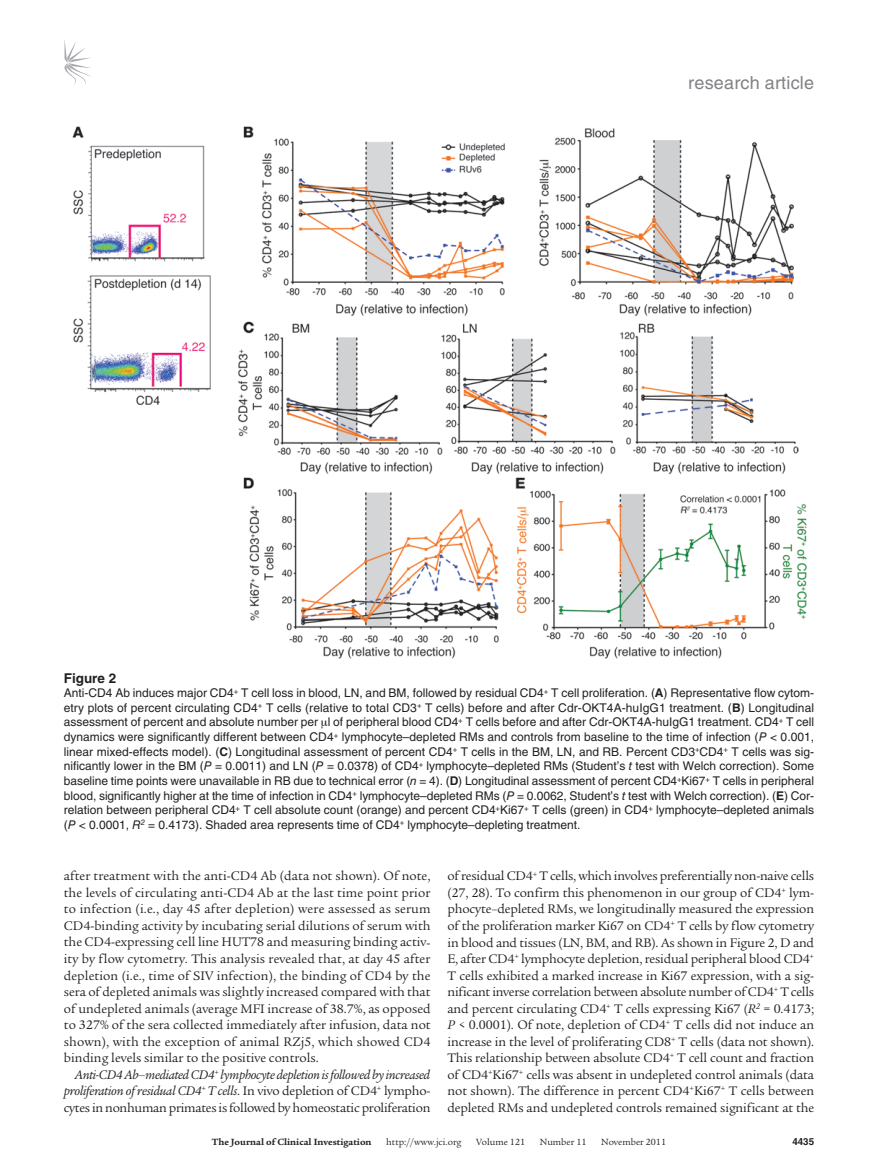
<style>
.page{position:relative;width:878px;height:1175px;background:#fff}
.page>*{position:absolute;margin:0;border:0;box-sizing:border-box;transform-origin:0 0}
.t1{font:18px "Helvetica LT Std";letter-spacing:.01em;color:#808285}
.t2{font:13.5px/16.5px "Legacy Serif Std";letter-spacing:-.005em;color:#231f20;text-align:justify}
.t3{font:italic 13.5px/16.5px "Legacy Serif Std";letter-spacing:-.015em;color:#231f20;text-align:justify}
.t4{font:700 13.5px "Helvetica LT Std";color:#231f20}
.t5{font:12px/14.7px "Helvetica LT Std";color:#231f20;text-align:justify}
.t6{font:9.75px "Legacy Serif Std";color:#231f20}
.t7{font:700 9.75px "Legacy Serif Std";color:#231f20}
.t8{font:700 9.75px "Helvetica LT Std";color:#231f20}
.s1{font-weight:700}
.s2{font-style:italic}
.s3{font-style:normal}
</style>
<div class="page">
<svg style="left:64px;top:40px;width:27px;height:45px"></svg>
<img style="left:72px;top:126px;width:735px;height:533px">
<h1 class="t1" style="left:688px;top:73px;width:127px">research article</h1>
<p class="t4" style="left:64px;top:669px;width:54px">Figure 2</p>
<p class="t5" style="left:64px;top:685px;width:752px">Anti-CD4 Ab induces major CD4<sup>+</sup> T cell loss in blood, LN, and BM, followed by residual CD4<sup>+</sup> T cell proliferation. (<span class="s1">A</span>) Representative flow cytom&shy;etry plots of percent circulating CD4<sup>+</sup> T cells (relative to total CD3<sup>+</sup> T cells) before and after Cdr-OKT4A-huIgG1 treatment. (<span class="s1">B</span>) Longitudinal assessment of percent and absolute number per l of peripheral blood CD4<sup>+</sup> T cells before and after Cdr-OKT4A-huIgG1 treatment. CD4<sup>+</sup> T cell dynamics were significantly different between CD4<sup>+</sup> lymphocyte–depleted RMs and controls from baseline to the time of infection (<span class="s2">P</span> &lt; 0.001, linear mixed-effects model). (<span class="s1">C</span>) Longitudinal assessment of percent CD4<sup>+</sup> T cells in the BM, LN, and RB. Percent CD3<sup>+</sup>CD4<sup>+</sup> T cells was sig&shy;nificantly lower in the BM (<span class="s2">P</span> = 0.0011) and LN (<span class="s2">P</span> = 0.0378) of CD4<sup>+</sup> lymphocyte–depleted RMs (Student’s <span class="s2">t</span> test with Welch correction). Some baseline time points were unavailable in RB due to technical error (<span class="s2">n</span> = 4). (<span class="s1">D</span>) Longitudinal assessment of percent CD4<sup>+</sup>Ki67<sup>+</sup> T cells in peripheral blood, significantly higher at the time of infection in CD4<sup>+</sup> lymphocyte–depleted RMs (<span class="s2">P</span> = 0.0062, Student’s <span class="s2">t</span> test with Welch correction). (<span class="s1">E</span>) Cor&shy;relation between peripheral CD4<sup>+</sup> T cell absolute count (orange) and percent CD4<sup>+</sup>Ki67<sup>+</sup> T cells (green) in CD4<sup>+</sup> lymphocyte–depleted animals (<span class="s2">P</span> &lt; 0.0001, <span class="s2">R</span><sup>2</sup> = 0.4173). Shaded area represents time of CD4<sup>+</sup> lymphocyte–depleting treatment.</p>
<p class="t2" style="left:64px;top:868px;width:368px">after treatment with the anti-CD4 Ab (data not shown). Of note, the levels of circulating anti-CD4 Ab at the last time point prior to infection (i.e., day 45 after depletion) were assessed as serum CD4-binding activity by incubating serial dilutions of serum with the CD4-expressing cell line HUT78 and measuring binding activ&shy;ity by flow cytometry. This analysis revealed that, at day 45 after depletion (i.e., time of SIV infection), the binding of CD4 by the sera of depleted animals was slightly increased compared with that of undepleted animals (average MFI increase of 38.7%, as opposed to 327% of the sera collected immediately after infusion, data not shown), with the exception of animal RZj5, which showed CD4 binding levels similar to the positive controls.</p>
<p class="t3" style="left:64px;top:1066px;width:368px;text-indent:11px">Anti-CD4 Ab–mediated CD4<sup>+</sup> lymphocyte depletion is followed by increased proliferation of residual CD4<sup>+</sup> T cells<span class="s3">. In vivo depletion of CD4</span><sup>+</sup> <span class="s3">lympho&shy;cytes in nonhuman primates is followed by homeostatic proliferation</span></p>
<p class="t2" style="left:447px;top:868px;width:368px">of residual CD4<sup>+</sup> T cells, which involves preferentially non-naive cells (27, 28). To confirm this phenomenon in our group of CD4<sup>+</sup> lym&shy;phocyte–depleted RMs, we longitudinally measured the expression of the proliferation marker Ki67 on CD4<sup>+</sup> T cells by flow cytometry in blood and tissues (LN, BM, and RB). As shown in Figure 2, D and E, after CD4<sup>+</sup> lymphocyte depletion, residual peripheral blood CD4<sup>+ </sup>T cells exhibited a marked increase in Ki67 expression, with a sig&shy;nificant inverse correlation between absolute number of CD4<sup>+</sup> T cells and percent circulating CD4<sup>+</sup> T cells expressing Ki67 (<span class="s2">R</span><sup>2</sup> = 0.4173; <span class="s2">P</span> &lt; 0.0001). Of note, depletion of CD4<sup>+</sup> T cells did not induce an increase in the level of proliferating CD8<sup>+</sup> T cells (data not shown).<br>This relationship between absolute CD4<sup>+</sup> T cell count and fraction of CD4<sup>+</sup>Ki67<sup>+</sup> cells was absent in undepleted control animals (data not shown). The difference in percent CD4<sup>+</sup>Ki67<sup>+</sup> T cells between depleted RMs and undepleted controls remained significant at the</p>
<p class="t7" style="left:212px;top:1135px;width:161px">The Journal of Clinical Investigation</p>
<p class="t6" style="left:386px;top:1136px;width:77px">http://www.jci.org</p>
<p class="t6" style="left:476px;top:1136px;width:50px">Volume 121</p>
<p class="t6" style="left:540px;top:1136px;width:48px">Number 11</p>
<p class="t6" style="left:601px;top:1136px;width:66px">November 2011</p>
<p class="t8" style="left:792px;top:1135px;width:23px">4435</p>
</div>
